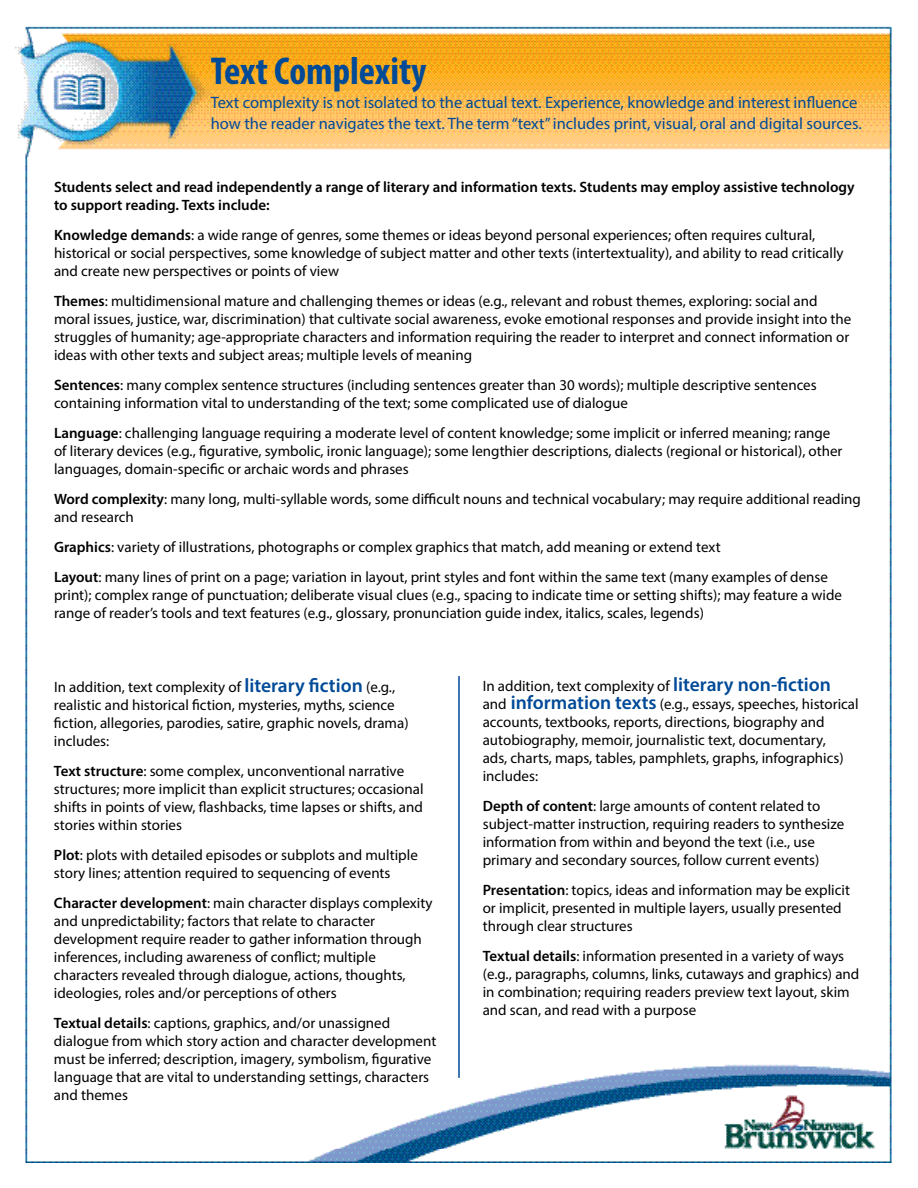
<style>
.page{position:relative;width:918px;height:1188px;background:#fff}
.page>*{position:absolute;margin:0;border:0;box-sizing:border-box;transform-origin:0 0}
.t1{font:700 condensed 39px "Myriad Pro";color:#004a97}
.t2{font:16.5px/21px "Myriad Pro";color:#004a97}
.t3{font:15px/18px "Myriad Pro";color:#000}
.t4{font:600 15px/18px "Myriad Pro";color:#000}
.s1{font-weight:600}
.s2{font-weight:600;font-size:19.5px;color:#004a97}
</style>
<div class="page">
<img style="left:15px;top:26px;width:877px;height:1137px">
<hr style="left:458px;top:676px;width:2px;height:402px;background:#004a97">
<h1 class="t1" style="left:211px;top:46px;width:217px">Text Complexity</h1>
<p class="t2" style="left:211px;top:91px;width:653px">Text complexity is not isolated to the actual text. Experience, knowledge and interest influence how the reader navigates the text. The term “text” includes print, visual, oral and digital sources.</p>
<p class="t4" style="left:54px;top:178px;width:802px">Students select and read independently a range of literary and information texts. Students may employ assistive technology to support reading. Texts include:</p>
<p class="t3" style="left:54px;top:226px;width:791px"><span class="s1">Knowledge demands</span>: a wide range of genres, some themes or ideas beyond personal experiences; often requires cultural, historical or social perspectives, some knowledge of subject matter and other texts (intertextuality), and ability to read critically and create new perspectives or points of view</p>
<p class="t3" style="left:54px;top:292px;width:799px"><span class="s1">Themes</span>: multidimensional mature and challenging themes or ideas (e.g., relevant and robust themes, exploring: social and moral issues, justice, war, discrimination) that cultivate social awareness, evoke emotional responses and provide insight into the struggles of humanity; age-appropriate characters and information requiring the reader to interpret and connect information or ideas with other texts and subject areas; multiple levels of meaning</p>
<p class="t3" style="left:54px;top:376px;width:764px"><span class="s1">Sentences</span>: many complex sentence structures (including sentences greater than 30 words); multiple descriptive sentences containing information vital to understanding of the text; some complicated use of dialogue</p>
<p class="t3" style="left:54px;top:424px;width:790px"><span class="s1">Language</span>: challenging language requiring a moderate level of content knowledge; some implicit or inferred meaning; range of literary devices (e.g., figurative, symbolic, ironic language); some lengthier descriptions, dialects (regional or historical), other languages, domain-specific or archaic words and phrases</p>
<p class="t3" style="left:54px;top:490px;width:809px"><span class="s1">Word complexity</span>: many long, multi-syllable words, some difficult nouns and technical vocabulary; may require additional reading and research</p>
<p class="t3" style="left:54px;top:532px;width:776px;line-height:30px"><span class="s1">Graphics</span>: variety of illustrations, photographs or complex graphics that match, add meaning or extend text<br><span class="s1">Layout</span>: many lines of print on a page; variation in layout, print styles and font within the same text (many examples of dense</p>
<p class="t3" style="left:54px;top:586px;width:790px">print); complex range of punctuation; deliberate visual clues (e.g., spacing to indicate time or setting shifts); may feature a wide range of reader’s tools and text features (e.g., glossary, pronunciation guide index, italics, scales, legends)</p>
<p class="t3" style="left:54px;top:677px;width:356px">In addition, text complexity of <span class="s2">literary fiction</span> (e.g., realistic and historical fiction, mysteries, myths, science fiction, allegories, parodies, satire, graphic novels, drama) includes:</p>
<p class="t3" style="left:54px;top:761px;width:371px"><span class="s1">Text structure</span>: some complex, unconventional narrative structures; more implicit than explicit structures; occasional shifts in points of view, flashbacks, time lapses or shifts, and stories within stories</p>
<p class="t3" style="left:54px;top:845px;width:365px"><span class="s1">Plot</span>: plots with detailed episodes or subplots and multiple story lines; attention required to sequencing of events</p>
<p class="t3" style="left:54px;top:893px;width:380px"><span class="s1">Character development</span>: main character displays complexity and unpredictability; factors that relate to character development require reader to gather information through inferences, including awareness of conflict; multiple characters revealed through dialogue, actions, thoughts, ideologies, roles and/or perceptions of others</p>
<p class="t3" style="left:54px;top:1013px;width:384px"><span class="s1">Textual details</span>: captions, graphics, and/or unassigned dialogue from which story action and character development must be inferred; description, imagery, symbolism, figurative language that are vital to understanding settings, characters and themes</p>
<p class="t3" style="left:483px;top:677px;width:377px">In addition, text complexity of <span class="s2">literary non-fiction </span>and <span class="s2">information texts</span> (e.g., essays, speeches, historical accounts, textbooks, reports, directions, biography and autobiography, memoir, journalistic text, documentary,<br>ads, charts, maps, tables, pamphlets, graphs, infographics) includes:</p>
<p class="t3" style="left:483px;top:797px;width:363px"><span class="s1">Depth of content</span>: large amounts of content related to subject-matter instruction, requiring readers to synthesize information from within and beyond the text (i.e., use primary and secondary sources, follow current events)</p>
<p class="t3" style="left:483px;top:881px;width:369px"><span class="s1">Presentation</span>: topics, ideas and information may be explicit or implicit, presented in multiple layers, usually presented through clear structures</p>
<p class="t3" style="left:483px;top:947px;width:378px"><span class="s1">Textual details</span>: information presented in a variety of ways (e.g., paragraphs, columns, links, cutaways and graphics) and in combination; requiring readers preview text layout, skim and scan, and read with a purpose</p>
</div>
